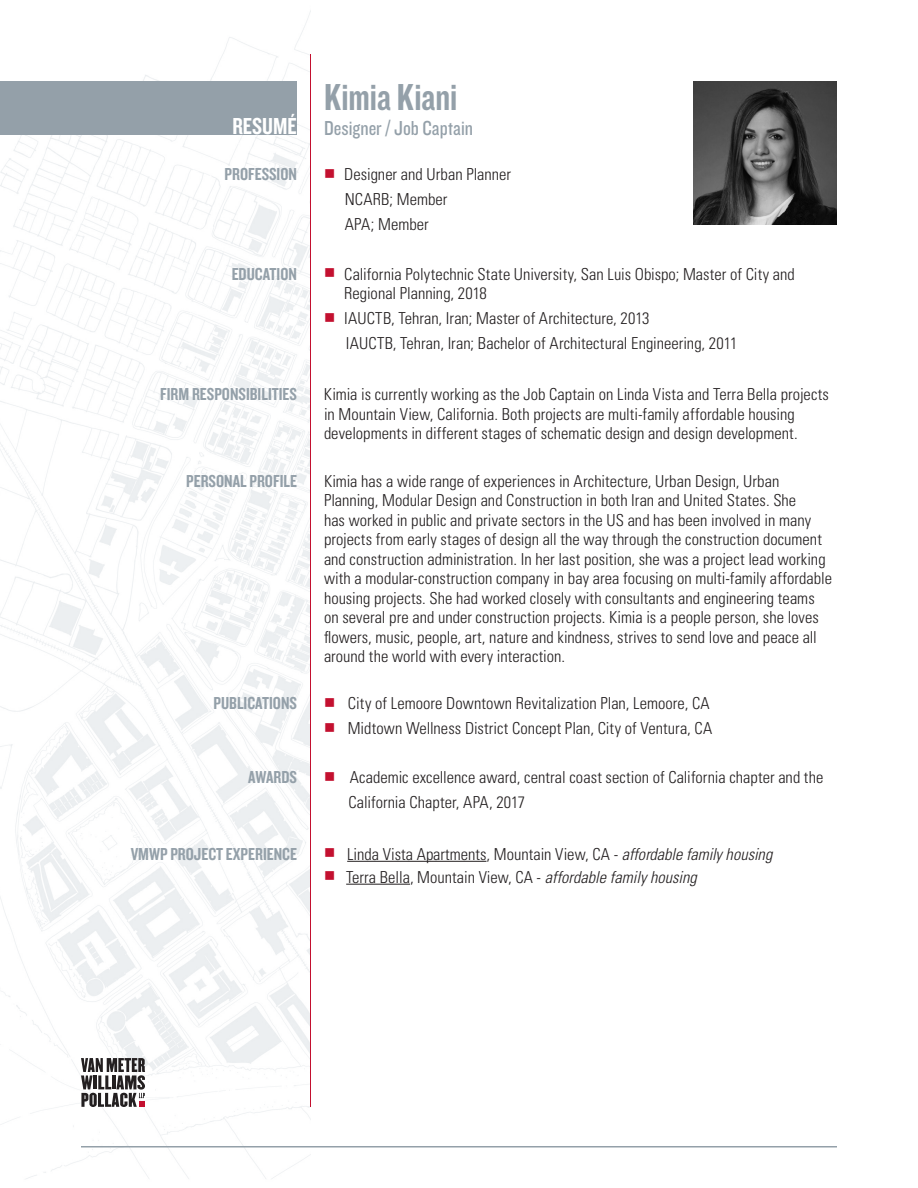
<style>
.page{position:relative;width:918px;height:1188px;background:#fff}
.page>*{position:absolute;margin:0;border:0;box-sizing:border-box;transform-origin:0 0}
.name{font:39px "Knockout 49 Liteweight";color:#94a0a9}
.t1{font:24px "Knockout 49 Liteweight";color:#fff}
.t2{font:21px "Knockout 29 Junior Ltweight";color:#94a0a9}
.body{font:18px "Knockout 49 Liteweight";color:#94a0a9}
.bullet_list_first_li{font:18px "Knockout 49 Liteweight";color:#94a0a9}
.body-2{font:300 condensed 16.5px/19.5px "Univers LT Std";color:#231f20}
.bullet_list_first_li-2{font:300 condensed 16.5px/19.5px "Univers LT Std";color:#231f20}
.bullet_list{font:300 condensed 16.5px "Univers LT Std";letter-spacing:.005em;color:#231f20}
.s1{color:#c3102f}
.s2{font-style:italic}
</style>
<div class="page">
<img style="left:0;top:10px;width:311px;height:1169px">
<img style="left:694px;top:81px;width:143px;height:143px">
<hr style="left:81px;top:1146px;width:756px;height:2px;background:#94a0a9">
<hr style="left:310px;top:54px;width:1px;height:1053px;background:#c3102f">
<div style="left:0;top:81px;width:297px;height:54px;background:#94a0a9"></div>
<svg style="left:81px;top:1058px;width:64px;height:49px"></svg>
<hr style="left:347px;top:861px;width:139px;height:1px;background:#231f20">
<hr style="left:346px;top:884px;width:64px;height:1px;background:#231f20">
<h2 class="t1" style="left:232px;top:111px;width:66px">RESUMÉ</h2>
<p class="name" style="left:324px;top:72px;width:135px">Kimia Kiani</p>
<p class="t2" style="left:324px;top:114px;width:151px">Designer / Job Captain</p>
<p class="bullet_list_first_li" style="left:225px;top:163px;width:74px">PROFESSION</p>
<p class="bullet_list_first_li-2" style="left:324px;top:165px;width:189px"><span class="s1">■</span> Designer and Urban Planner</p>
<p class="bullet_list_first_li-2" style="left:345px;top:189px;width:104px">NCARB; Member</p>
<p class="bullet_list_first_li-2" style="left:345px;top:214px;width:86px">APA; Member</p>
<p class="bullet_list_first_li" style="left:232px;top:262px;width:67px">EDUCATION</p>
<p class="bullet_list_first_li-2" style="left:344px;top:264px;width:452px;text-indent:-20px"><span class="s1">■</span> California Polytechnic State University, San Luis Obispo; Master of City and<br>Regional Planning, 2018</p>
<p class="bullet_list" style="left:324px;top:308px;width:327px"><span class="s1">■</span> IAUCTB, Tehran, Iran; Master of Architecture, 2013</p>
<p class="bullet_list" style="left:346px;top:333px;width:393px">IAUCTB, Tehran, Iran; Bachelor of Architectural Engineering, 2011</p>
<p class="body" style="left:160px;top:383px;width:138px">FIRM RESPONSIBILITIES</p>
<p class="body-2" style="left:324px;top:385px;width:507px">Kimia is currently working as the Job Captain on Linda Vista and Terra Bella projects in Mountain View, California. Both projects are multi-family affordable housing developments in different stages of schematic design and design development.</p>
<p class="body" style="left:186px;top:469px;width:112px">PERSONAL PROFILE</p>
<p class="body-2" style="left:324px;top:471px;width:510px">Kimia has a wide range of experiences in Architecture, Urban Design, Urban Planning, Modular Design and Construction in both Iran and United States. She<br>has worked in public and private sectors in the US and has been involved in many projects from early stages of design all the way through the construction document and construction administration. In her last position, she was a project lead working with a modular-construction company in bay area focusing on multi-family affordable housing projects. She had worked closely with consultants and engineering teams on several pre and under construction projects. Kimia is a people person, she loves flowers, music, people, art, nature and kindness, strives to send love and peace all around the world with every interaction.</p>
<p class="bullet_list_first_li" style="left:213px;top:692px;width:85px">PUBLICATIONS</p>
<p class="bullet_list_first_li-2" style="left:324px;top:694px;width:387px"><span class="s1">■</span> City of Lemoore Downtown Revitalization Plan, Lemoore, CA</p>
<p class="bullet_list" style="left:324px;top:718px;width:390px"><span class="s1">■</span> Midtown Wellness District Concept Plan, City of Ventura, CA</p>
<p class="bullet_list_first_li" style="left:248px;top:766px;width:50px">AWARDS</p>
<p class="bullet_list_first_li-2" style="left:324px;top:768px;width:501px"><span class="s1">■</span> Academic excellence award, central coast section of California chapter and the</p>
<p class="bullet_list_first_li-2" style="left:348px;top:793px;width:178px">California Chapter, APA, 2017</p>
<p class="body" style="left:131px;top:842px;width:168px">VMWP PROJECT EXPERIENCE</p>
<p class="body-2" style="left:324px;top:844px;width:450px"><span class="s1">■</span> Linda Vista Apartments, Mountain View, CA - <span class="s2">affordable family housing</span></p>
<p class="body-2" style="left:324px;top:867px;width:374px"><span class="s1">■</span> Terra Bella, Mountain View, CA - <span class="s2">affordable family housing</span></p>
</div>
